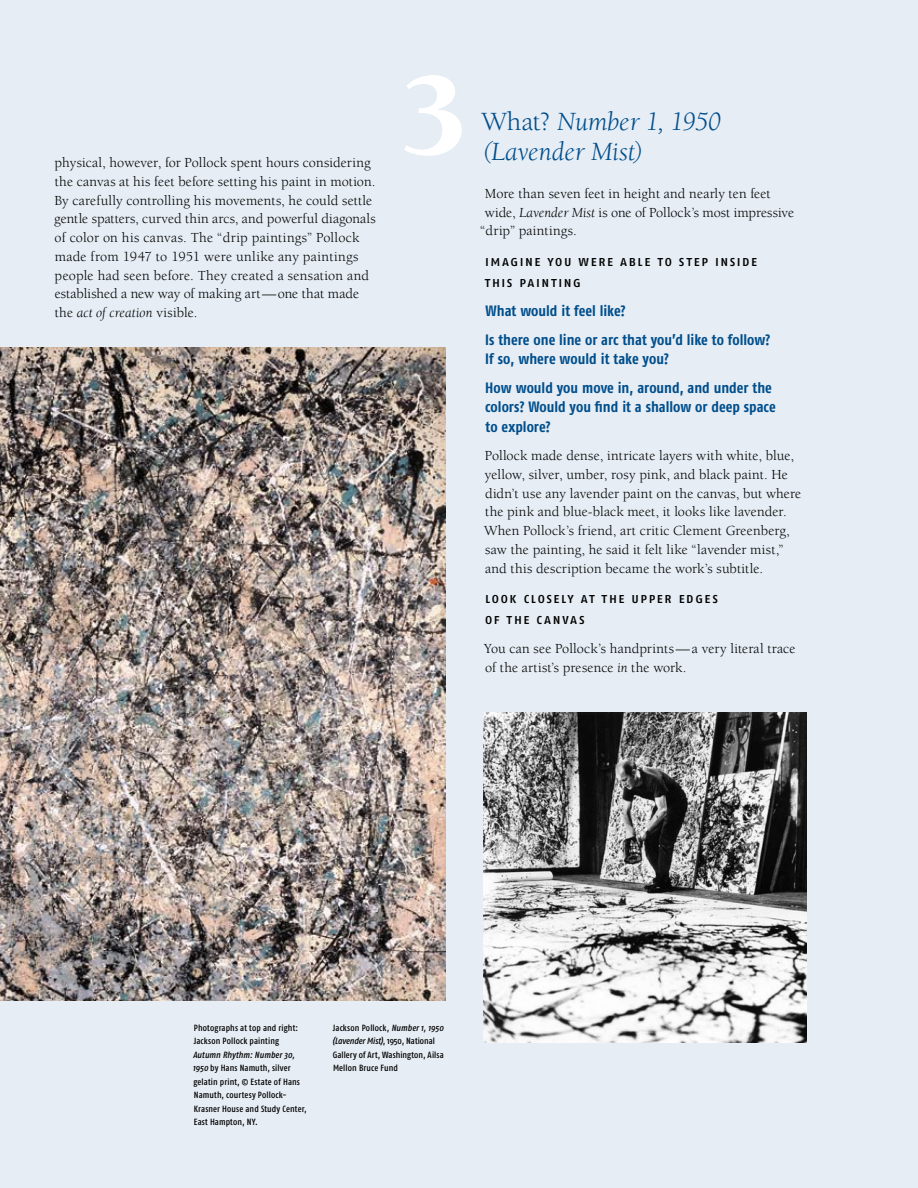
<style>
.page{position:relative;width:918px;height:1188px;background:#e6edf4}
.page>*{position:absolute;margin:0;border:0;box-sizing:border-box;transform-origin:0 0}
.t1{font:900 120px "Berkeley Std";color:#fff}
.t2{font:italic 27px/30px "Berkeley Std";letter-spacing:-.01em;color:#004e8c}
.t3{font:700 15px/28.8px "Fago Co";color:#004e8c}
.t4{font:14.25px/18.8px "Berkeley Std";letter-spacing:.01em;color:#000}
.t5{font:14.25px/21px "Fago Co Med Caps";letter-spacing:.11em;color:#000}
.t6{font:9px/13.5px "Fago Co Med";letter-spacing:.015em;color:#000}
.s1{font-style:italic}
.s2{font-style:normal}
</style>
<div class="page">
<img style="left:484px;top:712px;width:323px;height:331px">
<img style="left:0;top:347px;width:445px;height:654px">
<p class="t4" style="left:54px;top:153px;width:323px">physical, however, for Pollock spent hours considering the canvas at his feet before setting his paint in motion.<br>By carefully controlling his movements, he could settle gentle spatters, curved thin arcs, and powerful diagonals of color on his canvas. The “drip paintings” Pollock made from 1947 to 1951 were unlike any paintings people had seen before. They created a sensation and established a new way of making art—one that made the <span class="s1">act of creation</span> visible.</p>
<h1 class="t1" style="left:402px;top:52px;width:68px">3</h1>
<h2 class="t2" style="left:481px;top:107px;width:241px"><span class="s2">What?</span> Number 1, 1950 (Lavender Mist)</h2>
<p class="t4" style="left:485px;top:184px;width:287px">More than seven feet in height and nearly ten feet</p>
<p class="t4" style="left:485px;top:203px;width:311px">wide, <span class="s1">Lavender Mist</span> is one of Pollock’s most impressive</p>
<p class="t4" style="left:480px;top:222px;width:98px">“drip” paintings.</p>
<p class="t5" style="left:485px;top:250px;width:274px">imagine you were able to step inside this painting</p>
<p class="t3" style="left:485px;top:296px;width:286px">What would it feel like?<br>Is there one line or arc that you’d like to follow?</p>
<p class="t3" style="left:485px;top:344px;width:288px">If so, where would it take you?<br>How would you move in, around, and under the</p>
<p class="t3" style="left:485px;top:397px;width:292px;line-height:19.5px">colors? Would you find it a shallow or deep space to explore?</p>
<p class="t4" style="left:484px;top:446px;width:319px">Pollock made dense, intricate layers with white, blue, yellow, silver, umber, rosy pink, and black paint. He didn’t use any lavender paint on the canvas, but where the pink and blue-black meet, it looks like lavender.<br>When Pollock’s friend, art critic Clement Greenberg, saw the painting, he said it felt like “lavender mist,” and this description became the work’s subtitle.</p>
<p class="t5" style="left:485px;top:587px;width:234px">look closely at the upper edges of the canvas</p>
<p class="t4" style="left:484px;top:639px;width:313px;line-height:19.5px">You can see Pollock’s handprints—a very literal trace of the artist’s presence <span class="s1">in</span> the work.</p>
<p class="t6" style="left:194px;top:1021px;width:106px">Photographs at top and right:<br>Jackson Pollock painting</p>
<p class="t6" style="left:193px;top:1048px;width:115px"><span class="s1">Autumn Rhythm: Number 30,<br>1950</span> by Hans Namuth, silver gelatin print, © Estate of Hans<br>Namuth, courtesy Pollock-<br>Krasner House and Study Center,<br>East Hampton, NY.</p>
<p class="t6" style="left:333px;top:1021px;width:113px">Jackson Pollock, <span class="s1">Number 1, 1950 (Lavender Mist)</span>, 1950, National<br>Gallery of Art, Washington, Ailsa<br>Mellon Bruce Fund</p>
</div>
